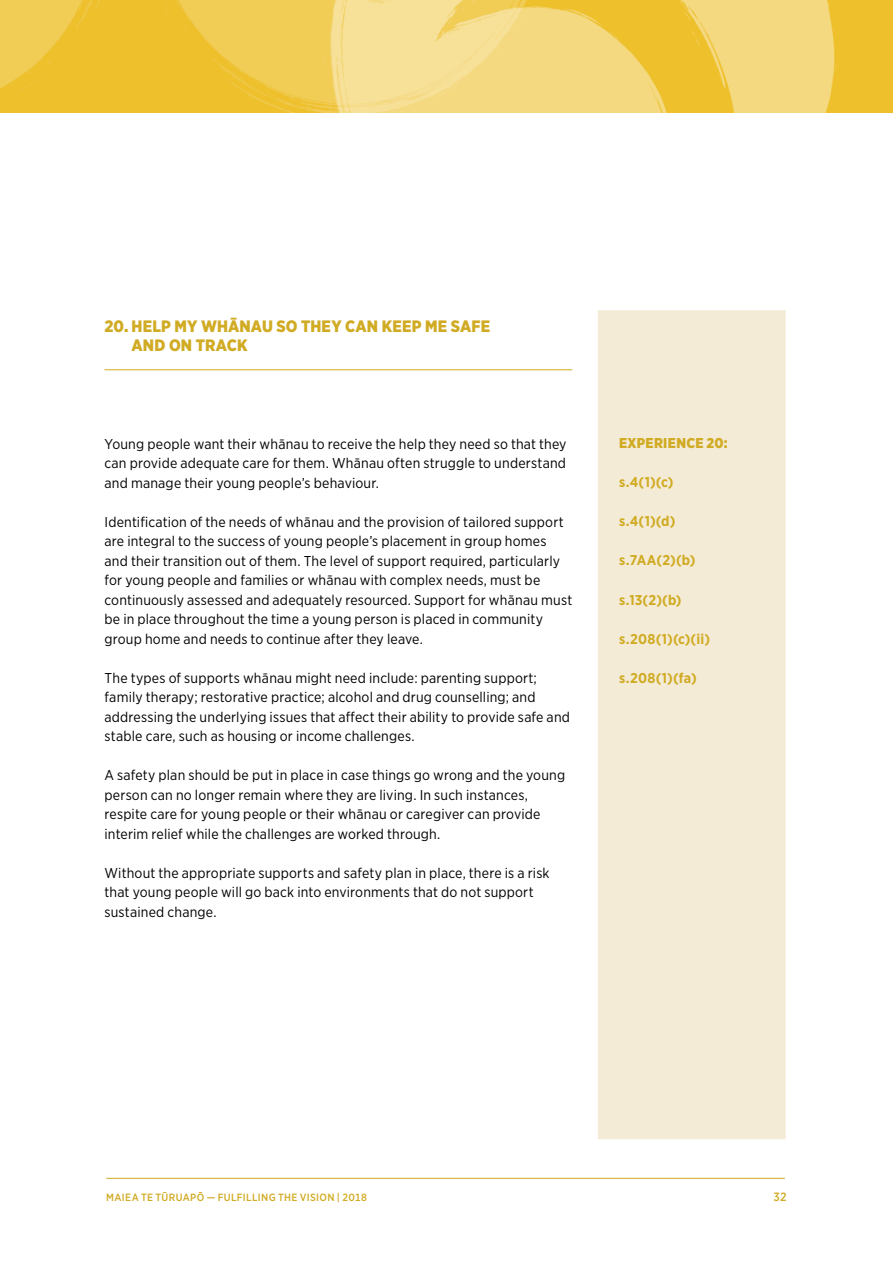
<style>
.page{position:relative;width:893px;height:1263px;background:#fff}
.page>*{position:absolute;margin:0;border:0;box-sizing:border-box;transform-origin:0 0}
.t1{font:900 16.5px/19.5px "Gotham Narrow";letter-spacing:.01em;color:#d0ab23}
.t2{font:14.25px/19.5px "Gotham Narrow";letter-spacing:.01em;color:#000}
.t3{font:700 14.25px "Gotham Narrow";letter-spacing:.015em;color:#d0ab23}
.t4{font:900 14.25px "Gotham Narrow";letter-spacing:.025em;color:#d0ab23}
.t5{font:500 12px "Gotham Narrow";color:#d0ab23}
.t6{font:500 10.5px "Gotham Narrow";letter-spacing:.035em;color:#d0ab23}
</style>
<div class="page">
<hr style="left:106px;top:1178px;width:679px;height:1px;background:#d0ab23">
<div style="left:598px;top:310px;width:188px;height:829px;background:#f4ebd6"></div>
<hr style="left:105px;top:369px;width:467px;height:1px;background:#d0ab23">
<img style="left:0;top:0;width:893px;height:113px">
<p class="t1" style="left:132px;top:316px;width:360px;text-indent:-27px">20. HELP MY WHĀNAU SO THEY CAN KEEP ME SAFE<br>AND ON TRACK</p>
<p class="t2" style="left:105px;top:433px;width:464px;text-align:justify">Young people want their whānau to receive the help they need so that they can provide adequate care for them. Whānau often struggle to understand and manage their young people’s behaviour.</p>
<p class="t2" style="left:105px;top:511px;width:469px">Identification of the needs of whānau and the provision of tailored support are integral to the success of young people’s placement in group homes and their transition out of them. The level of support required, particularly for young people and families or whānau with complex needs, must be continuously assessed and adequately resourced. Support for whānau must be in place throughout the time a young person is placed in community group home and needs to continue after they leave.</p>
<p class="t2" style="left:105px;top:667px;width:467px">The types of supports whānau might need include: parenting support; family therapy; restorative practice; alcohol and drug counselling; and addressing the underlying issues that affect their ability to provide safe and stable care, such as housing or income challenges.</p>
<p class="t2" style="left:105px;top:765px;width:462px">A safety plan should be put in place in case things go wrong and the young person can no longer remain where they are living. In such instances, respite care for young people or their whānau or caregiver can provide interim relief while the challenges are worked through.</p>
<p class="t2" style="left:105px;top:862px;width:447px">Without the appropriate supports and safety plan in place, there is a risk that young people will go back into environments that do not support sustained change.</p>
<p class="t4" style="left:619px;top:434px;width:110px">EXPERIENCE 20:</p>
<p class="t3" style="left:619px;top:473px;width:56px">s.4(1)(c)</p>
<p class="t3" style="left:619px;top:512px;width:58px">s.4(1)(d)</p>
<p class="t3" style="left:619px;top:551px;width:78px">s.7AA(2)(b)</p>
<p class="t3" style="left:619px;top:590px;width:64px">s.13(2)(b)</p>
<p class="t3" style="left:619px;top:629px;width:93px">s.208(1)(c)(ii)</p>
<p class="t3" style="left:619px;top:668px;width:79px">s.208(1)(fa)</p>
<p class="t6" style="left:106px;top:1191px;width:262px">MAIEA TE TŪRUAPŌ — FULFILLING THE VISION | 2018</p>
<p class="t5" style="left:774px;top:1189px;width:15px">32</p>
</div>
